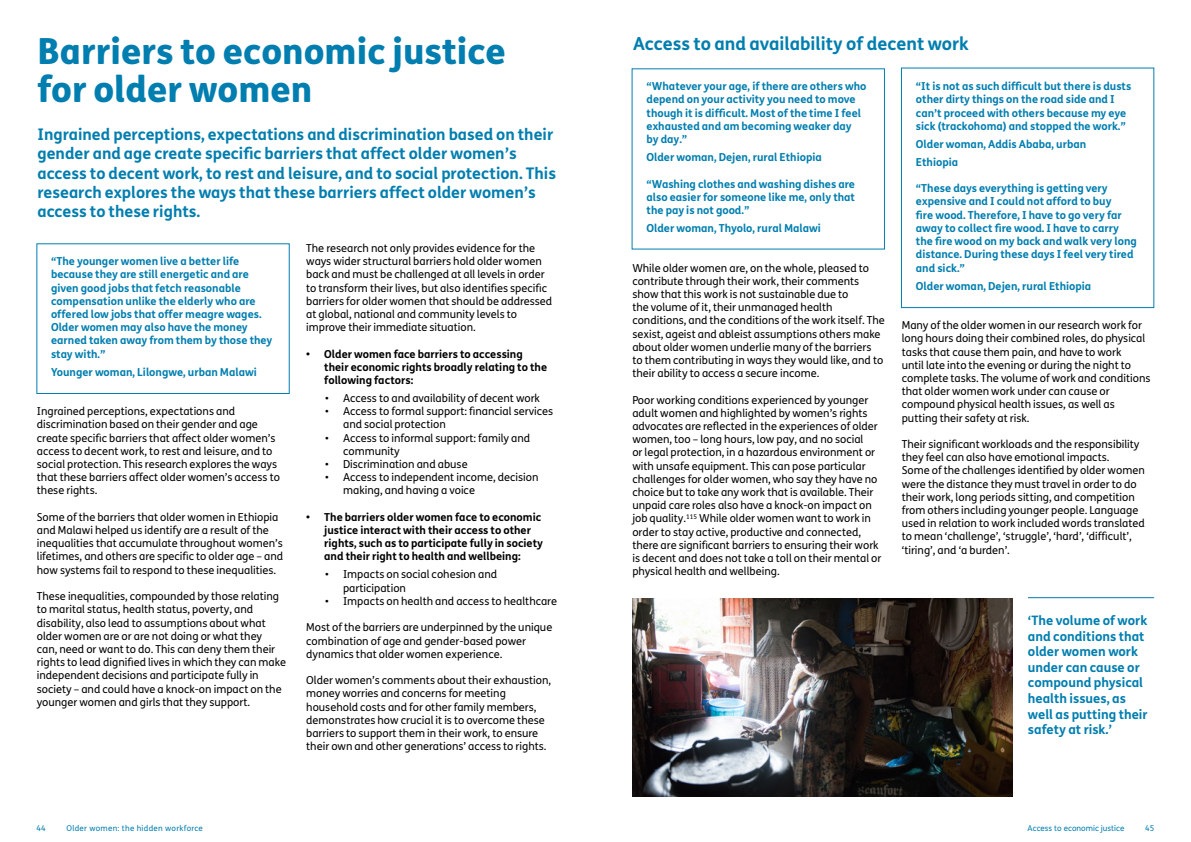
<style>
.page{position:relative;width:1191px;height:842px;background:#fff}
.page>*{position:absolute;margin:0;border:0;box-sizing:border-box;transform-origin:0 0}
.t1{font:800 36px/38px "FS Me";color:#007eaf}
.t2{font:700 18px "FS Me";color:#007eaf}
.t3{font:700 16px/19.2px "FS Me";color:#007eaf}
.t4{font:700 13px/15.6px "FS Me";color:#007eaf}
.t5{font:11px/13.2px "FS Me";color:#000}
.t6{font:700 11px/13.2px "FS Me";color:#007eaf}
.t7{font:700 11px/13.2px "FS Me";color:#000}
.t8{font:8px "FS Me";letter-spacing:.025em;color:#007eaf}
.t9{font:8px "FS Me";color:#007eaf}
</style>
<div class="page">
<div style="left:36px;top:243px;width:254px;height:151px;border:1px solid #007eaf"></div>
<div style="left:901px;top:68px;width:253px;height:240px;border:1px solid #007eaf"></div>
<img style="left:632px;top:598px;width:380px;height:199px">
<hr style="left:1028px;top:597px;width:126px;height:1px;background:#007eaf">
<h1 class="t1" style="left:37px;top:30px;width:470px">Barriers to economic justice for older women</h1>
<p class="t3" style="left:37px;top:124px;width:520px">Ingrained perceptions, expectations and discrimination based on their gender and age create specific barriers that affect older women’s access to decent work, to rest and leisure, and to social protection. This research explores the ways that these barriers affect older women’s access to these rights.</p>
<p class="t6" style="left:51px;top:254px;width:223px">“The younger women live a better life because they are still energetic and are given good jobs that fetch reasonable compensation unlike the elderly who are offered low jobs that offer meagre wages.<br>Older women may also have the money earned taken away from them by those they stay with.”</p>
<p class="t6" style="left:51px;top:365px;width:207px">Younger woman, Lilongwe, urban Malawi</p>
<p class="t5" style="left:37px;top:405px;width:245px">Ingrained perceptions, expectations and discrimination based on their gender and age create specific barriers that affect older women’s access to decent work, to rest and leisure, and to social protection. This research explores the ways that these barriers affect older women’s access to these rights.</p>
<p class="t5" style="left:37px;top:510px;width:248px">Some of the barriers that older women in Ethiopia and Malawi helped us identify are a result of the inequalities that accumulate throughout women’s lifetimes, and others are specific to older age – and how systems fail to respond to these inequalities.</p>
<p class="t5" style="left:37px;top:589px;width:251px">These inequalities, compounded by those relating to marital status, health status, poverty, and disability, also lead to assumptions about what older women are or are not doing or what they<br>can, need or want to do. This can deny them their rights to lead dignified lives in which they can make independent decisions and participate fully in society – and could have a knock-on impact on the younger women and girls that they support.</p>
<p class="t5" style="left:306px;top:241px;width:248px">The research not only provides evidence for the ways wider structural barriers hold older women back and must be challenged at all levels in order to transform their lives, but also identifies specific barriers for older women that should be addressed at global, national and community levels to improve their immediate situation.</p>
<p class="t7" style="left:324px;top:347px;width:224px;text-indent:-18px">• Older women face barriers to accessing their economic rights broadly relating to the following factors:</p>
<p class="t5" style="left:325px;top:391px;width:216px">• Access to and availability of decent work</p>
<p class="t5" style="left:343px;top:405px;width:211px;text-indent:-18px">• Access to formal support: financial services and social protection</p>
<p class="t5" style="left:343px;top:431px;width:189px;text-indent:-18px">• Access to informal support: family and community</p>
<p class="t5" style="left:325px;top:457px;width:144px">• Discrimination and abuse</p>
<p class="t5" style="left:343px;top:471px;width:197px;text-indent:-18px">• Access to independent income, decision making, and having a voice</p>
<p class="t7" style="left:324px;top:510px;width:220px;text-indent:-18px">• The barriers older women face to economic justice interact with their access to other rights, such as to participate fully in society and their right to health and wellbeing:</p>
<p class="t5" style="left:343px;top:568px;width:155px;text-indent:-18px">• Impacts on social cohesion and participation</p>
<p class="t5" style="left:325px;top:594px;width:233px">• Impacts on health and access to healthcare</p>
<p class="t5" style="left:306px;top:621px;width:248px">Most of the barriers are underpinned by the unique combination of age and gender-based power dynamics that older women experience.</p>
<p class="t5" style="left:306px;top:673px;width:246px">Older women’s comments about their exhaustion, money worries and concerns for meeting household costs and for other family members, demonstrates how crucial it is to overcome these barriers to support them in their work, to ensure their own and other generations’ access to rights.</p>
<h2 class="t2" style="left:633px;top:30px;width:337px">Access to and availability of decent work</h2>
<p class="t6" style="left:646px;top:79px;width:221px">“Whatever your age, if there are others who depend on your activity you need to move though it is difficult. Most of the time I feel exhausted and am becoming weaker day by day.”</p>
<p class="t6" style="left:646px;top:150px;width:177px">Older woman, Dejen, rural Ethiopia</p>
<p class="t6" style="left:646px;top:176px;width:210px;text-align:justify">“Washing clothes and washing dishes are also easier for someone like me, only that the pay is not good.”</p>
<p class="t6" style="left:646px;top:221px;width:176px">Older woman, Thyolo, rural Malawi</p>
<p class="t5" style="left:632px;top:261px;width:254px">While older women are, on the whole, pleased to contribute through their work, their comments show that this work is not sustainable due to<br>the volume of it, their unmanaged health conditions, and the conditions of the work itself. The sexist, ageist and ableist assumptions others make about older women underlie many of the barriers<br>to them contributing in ways they would like, and to their ability to access a secure income.</p>
<p class="t5" style="left:632px;top:393px;width:251px">Poor working conditions experienced by younger adult women and highlighted by women’s rights advocates are reflected in the experiences of older women, too – long hours, low pay, and no social<br>or legal protection, in a hazardous environment or with unsafe equipment. This can pose particular challenges for older women, who say they have no choice but to take any work that is available. Their unpaid care roles also have a knock-on impact on job quality.<sup>115</sup> While older women want to work in order to stay active, productive and connected, there are significant barriers to ensuring their work is decent and does not take a toll on their mental or physical health and wellbeing.</p>
<p class="t6" style="left:916px;top:79px;width:217px">“It is not as such difficult but there is dusts other dirty things on the road side and I can’t proceed with others because my eye sick (trackohoma) and stopped the work.”</p>
<p class="t6" style="left:916px;top:134px;width:172px;line-height:18px">Older woman, Addis Ababa, urban<br>Ethiopia</p>
<p class="t6" style="left:916px;top:181px;width:222px">“These days everything is getting very expensive and I could not afford to buy<br>fire wood. Therefore, I have to go very far away to collect fire wood. I have to carry the fire wood on my back and walk very long distance. During these days I feel very tired and sick.”</p>
<p class="t6" style="left:916px;top:278px;width:177px">Older woman, Dejen, rural Ethiopia</p>
<p class="t5" style="left:901px;top:318px;width:250px">Many of the older women in our research work for long hours doing their combined roles, do physical tasks that cause them pain, and have to work<br>until late into the evening or during the night to complete tasks. The volume of work and conditions that older women work under can cause or compound physical health issues, as well as putting their safety at risk.</p>
<p class="t5" style="left:901px;top:437px;width:245px">Their significant workloads and the responsibility they feel can also have emotional impacts.<br>Some of the challenges identified by older women were the distance they must travel in order to do their work, long periods sitting, and competition from others including younger people. Language used in relation to work included words translated to mean ‘challenge’, ‘struggle’, ‘hard’, ‘difficult’, ‘tiring’, and ‘a burden’.</p>
<p class="t4" style="left:1028px;top:612px;width:121px">‘The volume of work and conditions that older women work under can cause or compound physical health issues, as well as putting their safety at risk.’</p>
<p class="t8" style="left:37px;top:823px;width:11px">44</p>
<p class="t8" style="left:67px;top:823px;width:138px">Older women: the hidden workforce</p>
<p class="t9" style="left:1027px;top:823px;width:98px">Access to economic justice</p>
<p class="t8" style="left:1145px;top:823px;width:11px">45</p>
</div>
